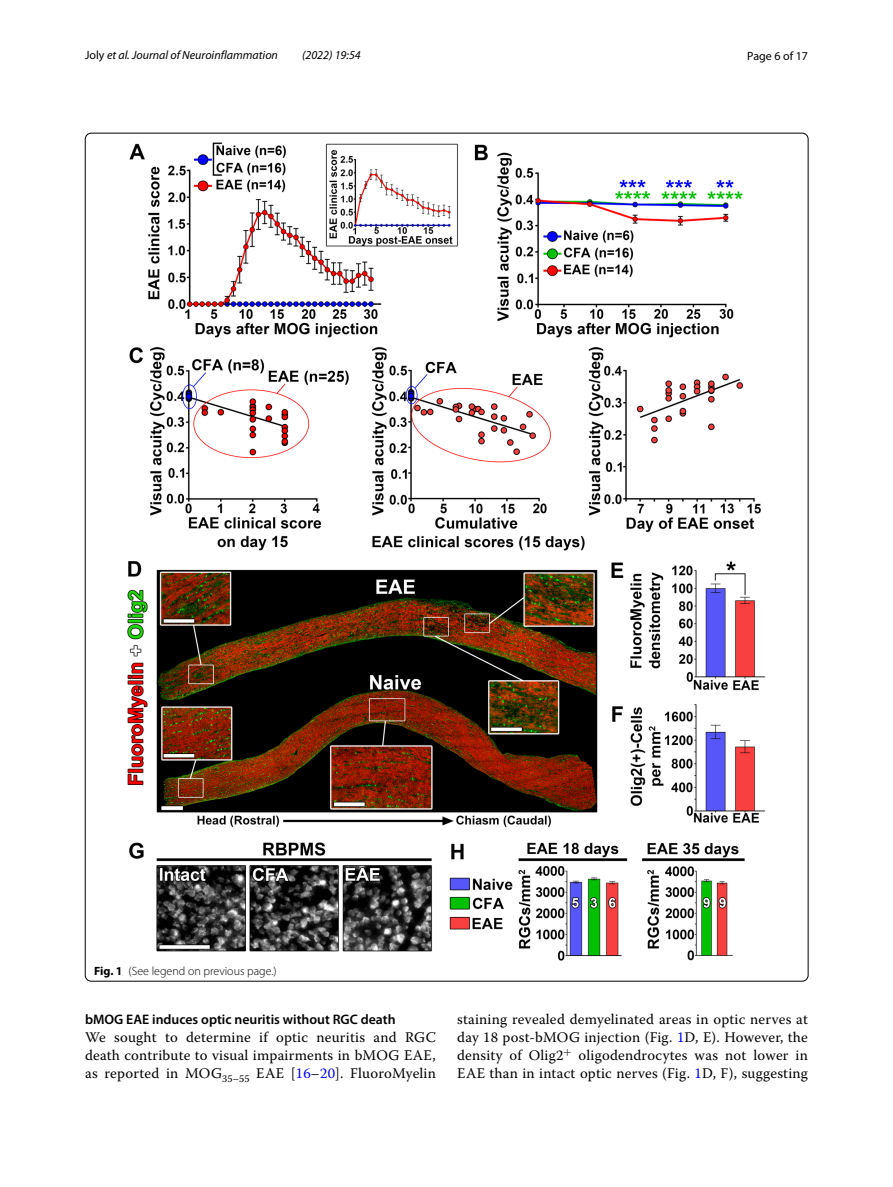
<style>
.page{position:relative;width:893px;height:1187px;background:#fff}
.page>*{position:absolute;margin:0;border:0;box-sizing:border-box;transform-origin:0 0}
.t1{font:14.7px/18px "Warnock Pro";letter-spacing:.015em;color:#000;text-align:justify}
.t2{font:600 13.8px "Myriad Pro";color:#000}
.t3{font:italic 12px "Myriad Pro";color:#000}
.t4{font:300 12px "Myriad Pro";color:#000}
.t5{font:12px "Myriad Pro";color:#000}
.s1{font-style:normal}
.s2{font-weight:700}
.s3{color:#00f}
</style>
<div class="page">
<img style="left:128px;top:142px;width:638px;height:818px">
<p class="t3" style="left:85px;top:48px;width:194px"><span class="s1">Joly</span> et al. Journal of Neuroinflammation</p>
<p class="t3" style="left:302px;top:48px;width:60px">(2022) 19:54</p>
<p class="t5" style="left:747px;top:48px;width:62px">Page 6 of 17</p>
<p class="t4" style="left:94px;top:964px;width:184px"><span class="s2">Fig. 1</span> (See legend on previous page.)</p>
<p class="t2" style="left:85px;top:1010px;width:312px">bMOG EAE induces optic neuritis without RGC death</p>
<p class="t1" style="left:85px;top:1027px;width:352px">We sought to determine if optic neuritis and RGC death contribute to visual impairments in bMOG EAE, as reported in MOG<sub>35–55</sub> EAE [<span class="s3">16</span>–<span class="s3">20</span>]. FluoroMyelin</p>
<p class="t1" style="left:457px;top:1010px;width:352px">staining revealed demyelinated areas in optic nerves at day 18 post-bMOG injection (Fig. <span class="s3">1</span>D, E). However, the density of Olig2<sup>+</sup> oligodendrocytes was not lower in EAE than in intact optic nerves (Fig. <span class="s3">1</span>D, F), suggesting</p>
</div>
